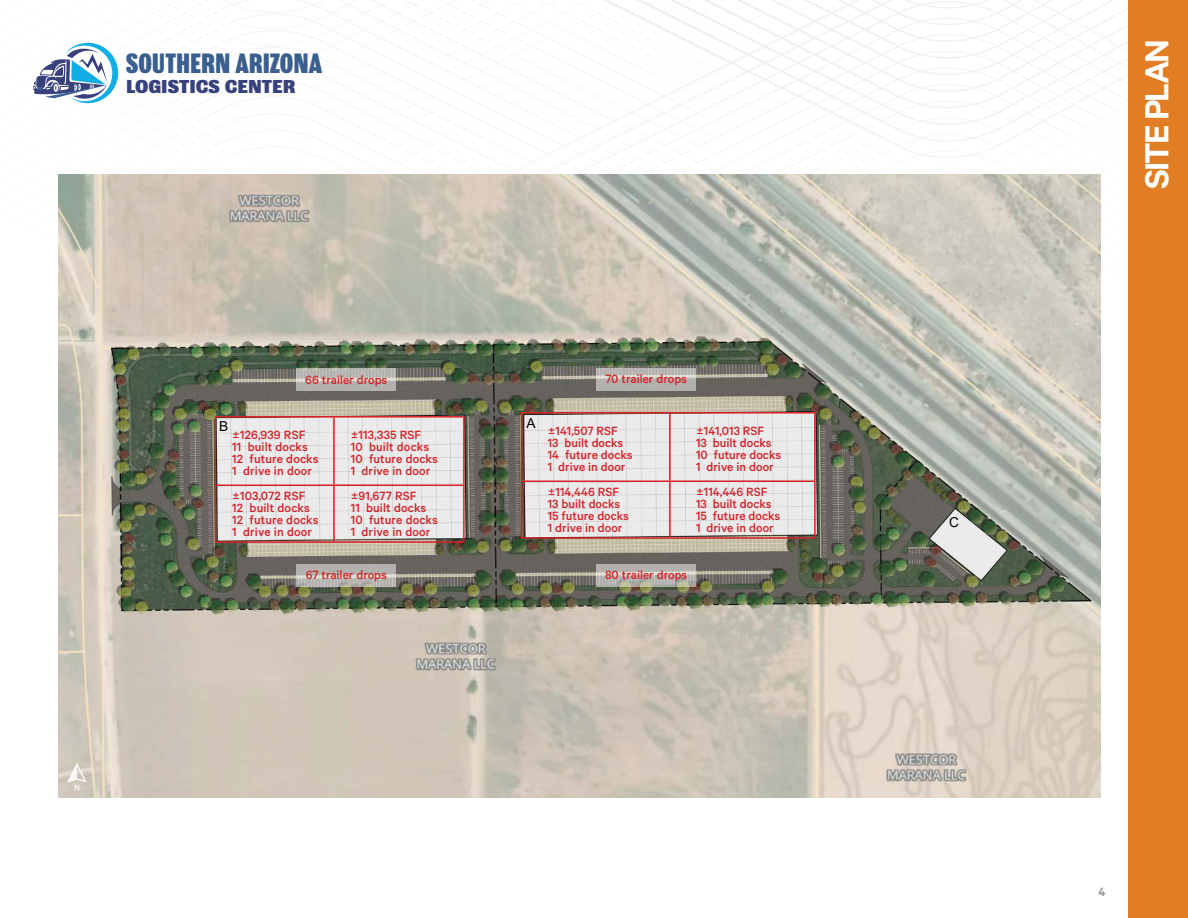
<style>
.page{position:relative;width:1188px;height:918px;background:#fff}
.page>*{position:absolute;margin:0;border:0;box-sizing:border-box;transform-origin:0 0}
.t1{font:600 37.5px "Calibre";letter-spacing:-.05em;color:#fff}
.t2{font:800 condensed 29.4px "Grange";color:#3a5f8e}
.t3{font:800 19.65px "Grange";color:#39417d}
.t4{font:13.65px "Arial";color:#000}
.t5{font:500 13.5px/12px "Calibre";color:#d2232a}
.t6{font:600 13.5px "Calibre";color:#939598}
</style>
<div class="page">
<div style="left:1129px;top:0;width:59px;height:918px;background:#e17e23"></div>
<svg style="left:33px;top:42px;width:86px;height:62px"></svg>
<img style="left:59px;top:174px;width:1042px;height:624px">
<svg style="left:297px;top:368px;width:99px;height:23px;background:#bbb9b5"></svg>
<svg style="left:596px;top:368px;width:100px;height:23px;background:#bab8b4"></svg>
<svg style="left:596px;top:564px;width:100px;height:23px;background:#b9b7b2"></svg>
<svg style="left:297px;top:564px;width:99px;height:23px;background:#bab8b4"></svg>
<hr style="left:334px;top:416px;width:131px;height:2px;background:#dc1f26">
<hr style="left:463px;top:418px;width:2px;height:67px;background:#dc1f26">
<hr style="left:215px;top:486px;width:1px;height:55px;background:#dc1f26">
<hr style="left:215px;top:541px;width:119px;height:2px;background:#dc1f26">
<hr style="left:215px;top:416px;width:119px;height:2px;background:#dc1f26">
<hr style="left:215px;top:418px;width:1px;height:67px;background:#dc1f26">
<hr style="left:333px;top:418px;width:2px;height:67px;background:#dc1f26">
<hr style="left:215px;top:485px;width:119px;height:1px;background:#dc1f26">
<hr style="left:334px;top:485px;width:131px;height:1px;background:#dc1f26">
<hr style="left:333px;top:486px;width:2px;height:55px;background:#dc1f26">
<hr style="left:463px;top:486px;width:2px;height:55px;background:#dc1f26">
<hr style="left:334px;top:541px;width:131px;height:2px;background:#dc1f26">
<hr style="left:670px;top:412px;width:146px;height:2px;background:#dc1f26">
<hr style="left:814px;top:414px;width:2px;height:67px;background:#dc1f26">
<hr style="left:521px;top:482px;width:1px;height:55px;background:#dc1f26">
<hr style="left:521px;top:537px;width:149px;height:2px;background:#dc1f26">
<hr style="left:521px;top:412px;width:149px;height:2px;background:#dc1f26">
<hr style="left:521px;top:414px;width:1px;height:67px;background:#dc1f26">
<hr style="left:669px;top:414px;width:2px;height:67px;background:#dc1f26">
<hr style="left:521px;top:481px;width:149px;height:1px;background:#dc1f26">
<hr style="left:670px;top:481px;width:146px;height:1px;background:#dc1f26">
<hr style="left:669px;top:482px;width:2px;height:55px;background:#dc1f26">
<hr style="left:814px;top:482px;width:2px;height:55px;background:#dc1f26">
<hr style="left:670px;top:537px;width:146px;height:2px;background:#dc1f26">
<svg style="left:67px;top:763px;width:20px;height:28px"></svg>
<h2 class="t2" style="left:126px;top:46px;width:198px">SOUTHERN ARIZONA</h2>
<h3 class="t3" style="left:126px;top:75px;width:171px">LOGISTICS CENTER</h3>
<p class="t5" style="left:305px;top:373px;width:84px">66 trailer drops</p>
<p class="t5" style="left:605px;top:373px;width:83px">70 trailer drops</p>
<p class="t4" style="left:219px;top:416px;width:11px">B</p>
<p class="t4" style="left:526px;top:413px;width:11px">A</p>
<p class="t5" style="left:232px;top:429px;width:88px">±126,939 RSF<br>11 built docks<br>12 future docks<br>1 drive in door</p>
<p class="t5" style="left:351px;top:429px;width:89px">±113,335 RSF<br>10 built docks<br>10 future docks<br>1 drive in door</p>
<p class="t5" style="left:232px;top:489px;width:88px">±103,072 RSF<br>12 built docks<br>12 future docks<br>1 drive in door</p>
<p class="t5" style="left:351px;top:489px;width:89px">±91,677 RSF<br>11 built docks<br>10 future docks<br>1 drive in door</p>
<p class="t5" style="left:548px;top:425px;width:86px">±141,507 RSF<br>13 built docks<br>14 future docks<br>1 drive in door</p>
<p class="t5" style="left:696px;top:425px;width:87px">±141,013 RSF<br>13 built docks<br>10 future docks<br>1 drive in door</p>
<p class="t5" style="left:548px;top:485px;width:83px">±114,446 RSF<br>13 built docks<br>15 future docks<br>1 drive in door</p>
<p class="t5" style="left:696px;top:485px;width:86px">±114,446 RSF<br>13 built docks<br>15 future docks<br>1 drive in door</p>
<p class="t5" style="left:306px;top:569px;width:83px">67 trailer drops</p>
<p class="t5" style="left:605px;top:569px;width:84px">80 trailer drops</p>
<p class="t4" style="left:949px;top:513px;width:11px">C</p>
<h1 class="t1" style="left:1135px;top:189px;width:151px;rotate:-90deg">SITE PLAN</h1>
<p class="t6" style="left:1099px;top:884px;width:9px">4</p>
</div>
